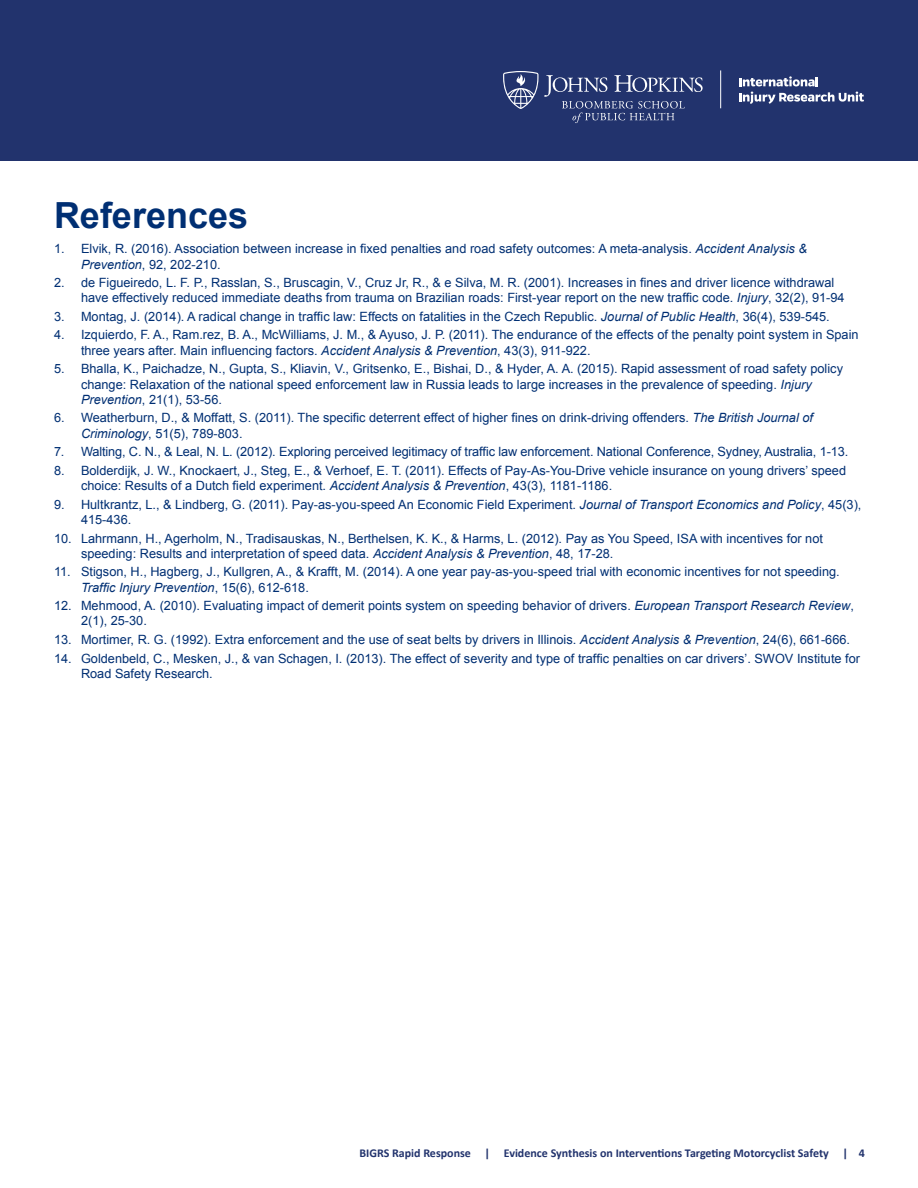
<style>
.page{position:relative;width:918px;height:1188px;background:#fff}
.page>*{position:absolute;margin:0;border:0;box-sizing:border-box;transform-origin:0 0}
.Heading_1{font:700 36px "Arial";color:#002f73}
.t1{font:12.75px/15.3px "Arial";color:#002f73}
.t2{font:700 12px "Calibri";color:#22336d}
.s1{font-style:italic}
</style>
<div class="page">
<div style="left:0;top:0;width:918px;height:160px;background:#22336d"></div>
<hr style="left:720px;top:70px;width:1px;height:38px;background:#fff">
<svg style="left:503px;top:71px;width:200px;height:52px"></svg>
<svg style="left:739px;top:76px;width:79px;height:10px"></svg>
<svg style="left:739px;top:92px;width:125px;height:12px"></svg>
<p class="Heading_1" style="left:54px;top:192px;width:196px">References</p>
<p class="t1" style="left:81px;top:241px;width:727px;text-indent:-27px">1. Elvik, R. (2016). Association between increase in fixed penalties and road safety outcomes: A meta-analysis. <span class="s1">Accident Analysis &amp;<br>Prevention</span>, 92, 202-210.</p>
<p class="t1" style="left:81px;top:275px;width:765px;text-indent:-27px">2. de Figueiredo, L. F. P., Rasslan, S., Bruscagin, V., Cruz Jr, R., &amp; e Silva, M. R. (2001). Increases in fines and driver licence withdrawal have effectively reduced immediate deaths from trauma on Brazilian roads: First-year report on the new traffic code. <span class="s1">Injury</span>, 32(2), 91-94</p>
<p class="t1" style="left:54px;top:309px;width:777px">3. Montag, J. (2014). A radical change in traffic law: Effects on fatalities in the Czech Republic. <span class="s1">Journal of Public Health</span>, 36(4), 539-545.</p>
<p class="t1" style="left:81px;top:327px;width:779px;text-indent:-27px">4. Izquierdo, F. A., Ram.rez, B. A., McWilliams, J. M., &amp; Ayuso, J. P. (2011). The endurance of the effects of the penalty point system in Spain three years after. Main influencing factors. <span class="s1">Accident Analysis &amp; Prevention</span>, 43(3), 911-922.</p>
<p class="t1" style="left:81px;top:361px;width:764px;text-indent:-27px">5. Bhalla, K., Paichadze, N., Gupta, S., Kliavin, V., Gritsenko, E., Bishai, D., &amp; Hyder, A. A. (2015). Rapid assessment of road safety policy change: Relaxation of the national speed enforcement law in Russia leads to large increases in the prevalence of speeding. <span class="s1">Injury<br>Prevention</span>, 21(1), 53-56.</p>
<p class="t1" style="left:81px;top:410px;width:734px;text-indent:-27px">6. Weatherburn, D., &amp; Moffatt, S. (2011). The specific deterrent effect of higher fines on drink-driving offenders. <span class="s1">The British Journal of<br>Criminology</span>, 51(5), 789-803.</p>
<p class="t1" style="left:54px;top:444px;width:796px">7. Walting, C. N., &amp; Leal, N. L. (2012). Exploring perceived legitimacy of traffic law enforcement. National Conference, Sydney, Australia, 1-13.</p>
<p class="t1" style="left:81px;top:463px;width:767px;text-indent:-27px">8. Bolderdijk, J. W., Knockaert, J., Steg, E., &amp; Verhoef, E. T. (2011). Effects of Pay-As-You-Drive vehicle insurance on young drivers’ speed choice: Results of a Dutch field experiment. <span class="s1">Accident Analysis &amp; Prevention</span>, 43(3), 1181-1186.</p>
<p class="t1" style="left:81px;top:497px;width:782px;text-indent:-27px">9. Hultkrantz, L., &amp; Lindberg, G. (2011). Pay-as-you-speed An Economic Field Experiment. <span class="s1">Journal of Transport Economics and Policy</span>, 45(3),<br>415-436.</p>
<p class="t1" style="left:81px;top:531px;width:743px;text-indent:-27px">10. Lahrmann, H., Agerholm, N., Tradisauskas, N., Berthelsen, K. K., &amp; Harms, L. (2012). Pay as You Speed, ISA with incentives for not speeding: Results and interpretation of speed data. <span class="s1">Accident Analysis &amp; Prevention</span>, 48, 17-28.</p>
<p class="t1" style="left:81px;top:564px;width:760px;text-indent:-27px">11. Stigson, H., Hagberg, J., Kullgren, A., &amp; Krafft, M. (2014). A one year pay-as-you-speed trial with economic incentives for not speeding.<br><span class="s1">Traffic Injury Prevention</span>, 15(6), 612-618.</p>
<p class="t1" style="left:81px;top:598px;width:774px;text-indent:-27px">12. Mehmood, A. (2010). Evaluating impact of demerit points system on speeding behavior of drivers. <span class="s1">European Transport Research Review</span>,<br>2(1), 25-30.</p>
<p class="t1" style="left:54px;top:632px;width:798px">13. Mortimer, R. G. (1992). Extra enforcement and the use of seat belts by drivers in Illinois. <span class="s1">Accident Analysis &amp; Prevention</span>, 24(6), 661-666.</p>
<p class="t1" style="left:81px;top:651px;width:781px;text-indent:-27px">14. Goldenbeld, C., Mesken, J., &amp; van Schagen, I. (2013). The effect of severity and type of traffic penalties on car drivers’. SWOV Institute for<br>Road Safety Research.</p>
<p class="t2" style="left:360px;top:1144px;width:507px">BIGRS Rapid Response | Evidence Synthesis on Interventions Targeting Motorcyclist Safety | 4</p>
</div>
